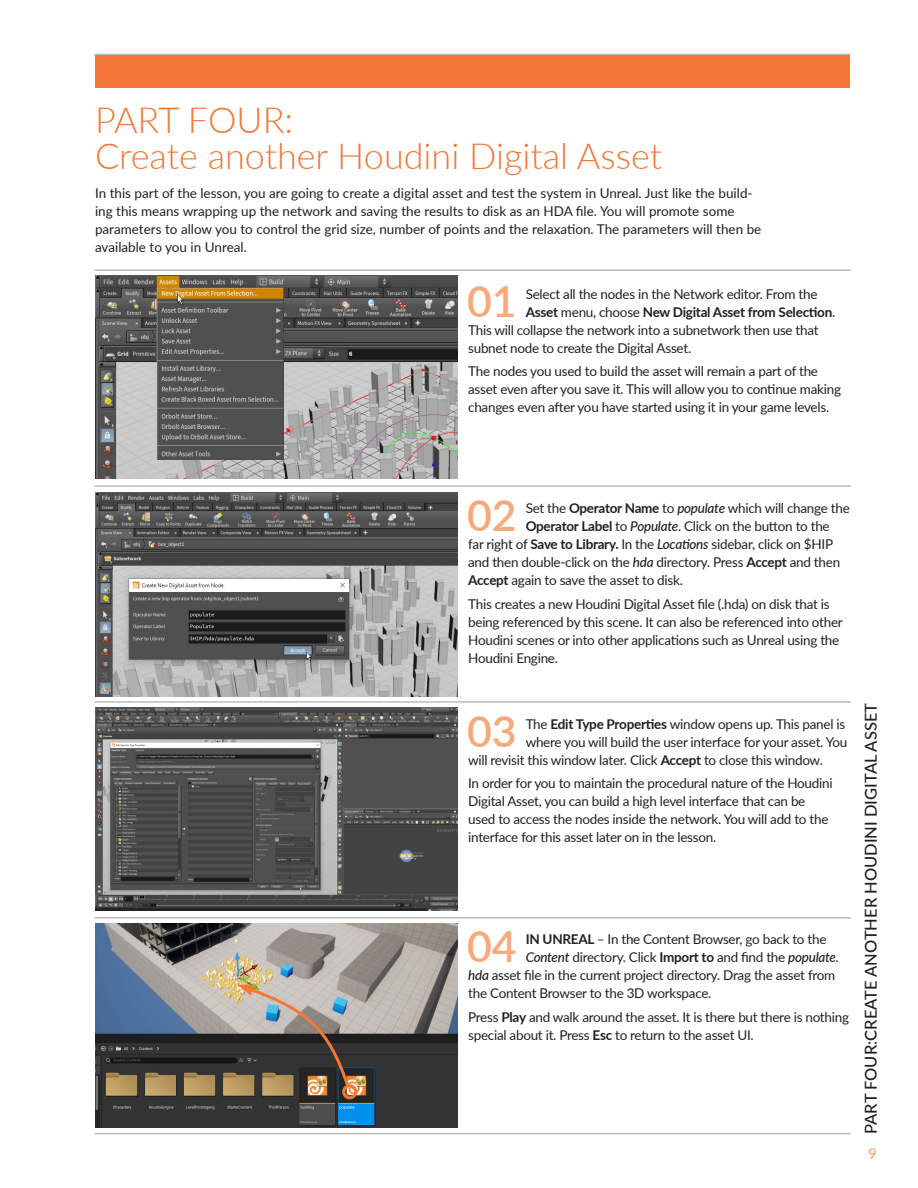
<style>
.page{position:relative;width:918px;height:1188px;background:#fff}
.page>*{position:absolute;margin:0;border:0;box-sizing:border-box;transform-origin:0 0}
.Numbered_Steps{font:600 42.75px "Lato";color:#f8a97a}
.Section_Title{font:300 36px/36px "Lato";color:#f37736}
.t1{font:500 16.5px "Lato";color:#231f20}
.t2{font:600 15px "Lato";color:#f8a97a}
.Numbered_Steps-2{font:13.5px "Lato";letter-spacing:-.02em;color:#231f20}
.Numbered_Step_Paragr{font:13.5px/18px "Lato";letter-spacing:-.02em;color:#231f20}
.Intro_Text{font:13.5px/18px "Lato";color:#231f20}
.Numbered_Steps-3{font:700 13.5px "Lato";letter-spacing:-.02em;color:#231f20}
.s1{font-weight:400}
.s2{font-weight:700}
.s3{font-weight:500;font-style:italic}
</style>
<div class="page">
<hr style="left:94px;top:1133px;width:757px;height:1px;background:#bcbdc0">
<hr style="left:94px;top:917px;width:757px;height:2px;background:#bcbdc0">
<hr style="left:94px;top:701px;width:757px;height:2px;background:#bcbdc0">
<hr style="left:94px;top:485px;width:757px;height:2px;background:#bcbdc0">
<hr style="left:94px;top:269px;width:757px;height:2px;background:#bcbdc0">
<hr style="left:94px;top:54px;width:757px;height:1px;background:#bcbdc0">
<div style="left:96px;top:56px;width:754px;height:32px;background:#f37736"></div>
<img style="left:96px;top:493px;width:361px;height:203px">
<img style="left:96px;top:707px;width:361px;height:204px">
<img style="left:96px;top:275px;width:362px;height:204px">
<img style="left:96px;top:924px;width:361px;height:203px">
<div style="left:342px;top:1084px;width:15px;height:15px;border:3px solid #f37736;border-radius:50%"></div>
<svg style="left:238px;top:984px;width:114px;height:106px;background:#7e756c"></svg>
<p class="Section_Title" style="left:95px;top:101px;width:569px">PART FOUR:<br>Create another Houdini Digital Asset</p>
<p class="Intro_Text" style="left:95px;top:183px;width:668px">In this part of the lesson, you are going to create a digital asset and test the system in Unreal. Just like the build&shy;ing this means wrapping up the network and saving the results to disk as an HDA file. You will promote some parameters to allow you to control the grid size, number of points and the relaxation. The parameters will then be available to you in Unreal.</p>
<p class="Numbered_Steps" style="left:467px;top:270px;width:51px">01</p>
<p class="Numbered_Steps-2" style="left:526px;top:284px;width:293px">Select all the nodes in the Network editor. From the</p>
<p class="Numbered_Steps-3" style="left:526px;top:302px;width:311px">Asset <span class="s1">menu, choose</span> New Digital Asset from Selection<span class="s1">.</span></p>
<p class="Numbered_Steps-2" style="left:468px;top:320px;width:352px">This will collapse the network into a subnetwork then use that</p>
<p class="Numbered_Steps-2" style="left:468px;top:338px;width:225px">subnet node to create the Digital Asset.</p>
<p class="Numbered_Step_Paragr" style="left:468px;top:362px;width:374px">The nodes you used to build the asset will remain a part of the asset even after you save it. This will allow you to continue making changes even after you have started using it in your game levels.</p>
<p class="Numbered_Steps" style="left:467px;top:485px;width:51px">02</p>
<p class="Numbered_Steps-2" style="left:526px;top:499px;width:326px">Set the <span class="s2">Operator Name</span> to <span class="s3">populate</span> which will change the</p>
<p class="Numbered_Steps-2" style="left:526px;top:517px;width:306px"><span class="s2">Operator Label</span> to <span class="s3">Populate</span>. Click on the button to the</p>
<p class="Numbered_Steps-2" style="left:468px;top:535px;width:366px">far right of <span class="s2">Save to Library.</span> In the <span class="s3">Locations</span> sidebar, click on $HIP</p>
<p class="Numbered_Steps-2" style="left:468px;top:553px;width:373px">and then double-click on the <span class="s3">hda</span> directory. Press <span class="s2">Accept</span> and then</p>
<p class="Numbered_Steps-2" style="left:468px;top:571px;width:216px"><span class="s2">Accept</span> again to save the asset to disk.</p>
<p class="Numbered_Step_Paragr" style="left:468px;top:594px;width:376px">This creates a new Houdini Digital Asset file (.hda) on disk that is being referenced by this scene. It can also be referenced into other Houdini scenes or into other applications such as Unreal using the Houdini Engine.</p>
<p class="Numbered_Steps" style="left:467px;top:700px;width:51px">03</p>
<p class="Numbered_Steps-2" style="left:526px;top:714px;width:321px">The <span class="s2">Edit Type Properties</span> window opens up. This panel is</p>
<p class="Numbered_Steps-2" style="left:526px;top:732px;width:323px">where you will build the user interface for your asset. You</p>
<p class="Numbered_Steps-2" style="left:468px;top:750px;width:356px">will revisit this window later. Click <span class="s2">Accept</span> to close this window.</p>
<p class="Numbered_Step_Paragr" style="left:468px;top:774px;width:366px">In order for you to maintain the procedural nature of the Houdini Digital Asset, you can build a high level interface that can be used to access the nodes inside the network. You will add to the interface for this asset later on in the lesson.</p>
<p class="Numbered_Steps" style="left:467px;top:916px;width:51px">04</p>
<p class="Numbered_Steps-2" style="left:526px;top:930px;width:302px"><span class="s2">IN UNREAL</span> – In the Content Browser, go back to the</p>
<p class="Numbered_Steps-2" style="left:526px;top:948px;width:315px"><span class="s3">Content</span> directory. Click <span class="s2">Import to</span> and find the <span class="s3">populate.</span></p>
<p class="Numbered_Steps-2" style="left:468px;top:966px;width:369px"><span class="s3">hda</span> asset file in the current project directory. Drag the asset from</p>
<p class="Numbered_Steps-2" style="left:468px;top:984px;width:245px">the Content Browser to the 3D workspace.</p>
<p class="Numbered_Step_Paragr" style="left:468px;top:1007px;width:382px">Press <span class="s2">Play</span> and walk around the asset. It is there but there is nothing special about it. Press <span class="s2">Esc</span> to return to the asset UI.</p>
<p class="t1" style="left:859px;top:1134px;width:432px;rotate:-90deg">PART FOUR:Create another Houdini Digital Asset</p>
<p class="t2" style="left:868px;top:1143px;width:10px">9</p>
</div>
